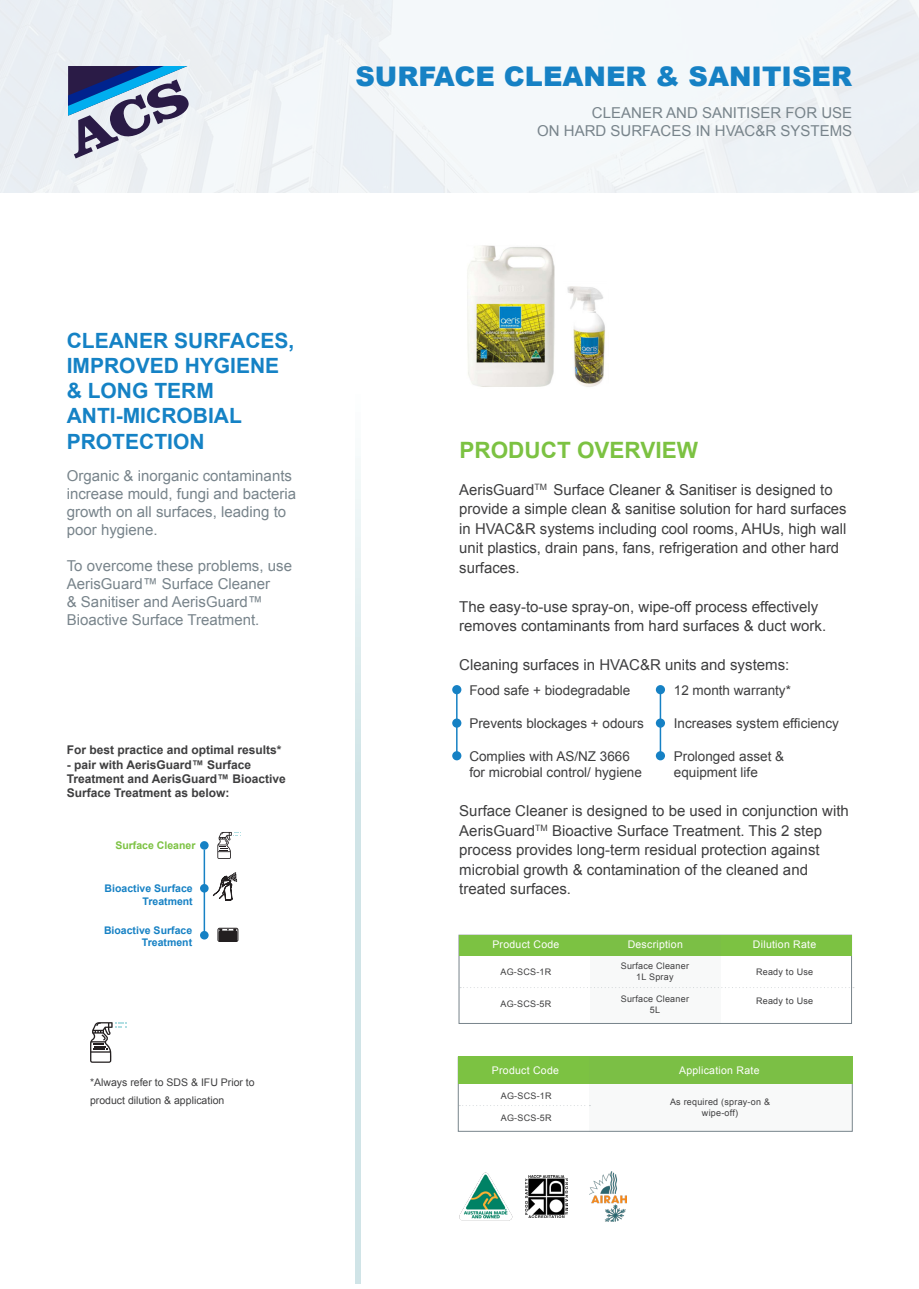
<style>
.page{position:relative;width:919px;height:1289px;background:#fff}
.page>*{position:absolute;margin:0;border:0;box-sizing:border-box;transform-origin:0 0}
.t1{font:900 27px "Arial";color:#1681c4}
.t2{font:700 22.5px "Arial";color:#7cc242}
.t3{font:700 21px/25.2px "Arial";color:#1582c5}
.t4{font:15px/19.5px "Arial";color:#3e3e3f}
.t5{font:15px/18px "Arial";color:#78848b}
.t6{font:13.5px/16.5px "Arial";color:#3e3e3f}
.t7{font:700 12px/14.4px "Arial";color:#3e3e3f}
.t8{font:10.5px "Arial";letter-spacing:.025em;color:#fff}
.t9{font:10.5px/18px "Arial";color:#3e3e3f}
.t10{font:700 10.5px/12.6px "Arial";color:#1681c4;text-align:right}
.t11{font:700 10.5px "Arial";color:#7cc242}
.t12{font:9px/10.8px "Arial";letter-spacing:.025em;color:#3e3e3f;text-align:center}
</style>
<div class="page">
<svg style="left:356px;top:466px;width:4px;height:817px;background:#d6e8ea"></svg>
<img style="left:459px;top:1172px;width:54px;height:48px">
<img style="left:589px;top:1171px;width:37px;height:50px">
<img style="left:467px;top:245px;width:139px;height:142px">
<div style="left:452px;top:751px;width:9px;height:9px;background:#1681c4;border-radius:50%"></div>
<div style="left:452px;top:718px;width:9px;height:9px;background:#1681c4;border-radius:50%"></div>
<hr style="left:456px;top:689px;width:1px;height:66px;background:#1681c4">
<div style="left:452px;top:685px;width:9px;height:9px;background:#1681c4;border-radius:50%"></div>
<div style="left:655px;top:751px;width:10px;height:9px;background:#1681c4;border-radius:50%"></div>
<svg style="left:655px;top:685px;width:10px;height:9px"></svg>
<hr style="left:659px;top:689px;width:2px;height:64px;background:#1681c4">
<div style="left:459px;top:935px;width:392px;height:21px;background:#7cc242"></div>
<svg style="left:590px;top:1022px;width:130px;height:1px"></svg>
<svg style="left:460px;top:987px;width:394px;height:1px"></svg>
<div style="left:458px;top:1056px;width:394px;height:27px;background:#7cc242"></div>
<svg style="left:589px;top:1083px;width:263px;height:48px"></svg>
<svg style="left:459px;top:1104px;width:131px;height:2px"></svg>
<svg style="left:90px;top:1022px;width:37px;height:40px"></svg>
<hr style="left:203px;top:849px;width:2px;height:87px;background:#1681c4">
<div style="left:200px;top:841px;width:8px;height:8px;background:#1681c4;border-radius:50%"></div>
<div style="left:200px;top:930px;width:8px;height:9px;background:#1681c4;border-radius:50%"></div>
<div style="left:200px;top:884px;width:8px;height:8px;background:#1681c4;border-radius:50%"></div>
<svg style="left:217px;top:832px;width:24px;height:26px"></svg>
<svg style="left:213px;top:872px;width:24px;height:29px"></svg>
<div style="left:218px;top:928px;width:20px;height:13px;border:1px solid #231f20;border-radius:2px"></div>
<svg style="left:219px;top:928px;width:18px;height:12px"></svg>
<div style="left:655px;top:718px;width:10px;height:9px;background:#1681c4;border-radius:50%"></div>
<img style="left:525px;top:1175px;width:42px;height:42px">
<svg style="left:68px;top:66px;width:121px;height:92px;background:#8697b4"></svg>
<p class="t1" style="left:355px;top:57px;width:498px">SURFACE CLEANER &amp; SANITISER</p>
<p class="t5" style="left:592px;top:104px;width:262px">CLEANER AND SANITISER FOR USE</p>
<p class="t5" style="left:537px;top:122px;width:316px">ON HARD SURFACES IN HVAC&amp;R SYSTEMS</p>
<p class="t3" style="left:67px;top:328px;width:229px">CLEANER SURFACES,<br>IMPROVED HYGIENE &amp; LONG TERM<br>ANTI-MICROBIAL<br>PROTECTION</p>
<p class="t5" style="left:67px;top:467px;width:227px">Organic &amp; inorganic contaminants</p>
<p class="t5" style="left:67px;top:485px;width:231px">increase mould, fungi and bacteria growth on all surfaces, leading to</p>
<p class="t5" style="left:67px;top:521px;width:92px">poor hygiene.</p>
<p class="t5" style="left:67px;top:557px;width:227px">To overcome these problems, use</p>
<p class="t5" style="left:67px;top:575px;width:205px">AerisGuard™ Surface Cleaner</p>
<p class="t5" style="left:67px;top:593px;width:197px">&amp; Sanitiser and AerisGuard™</p>
<p class="t5" style="left:67px;top:611px;width:194px">Bioactive Surface Treatment.</p>
<p class="t7" style="left:67px;top:743px;width:216px">For best practice and optimal results*</p>
<p class="t7" style="left:67px;top:757px;width:220px">- pair with AerisGuard™ Surface<br>Treatment and AerisGuard™ Bioactive<br>Surface Treatment as below:</p>
<p class="t11" style="left:115px;top:838px;width:81px">Surface Cleaner</p>
<p class="t10" style="left:105px;top:882px;width:90px">Bioactive Surface<br>Treatment</p>
<p class="t10" style="left:104px;top:924px;width:90px">Bioactive Surface<br>Treatment</p>
<p class="t9" style="left:90px;top:1073px;width:166px">*Always refer to SDS &amp; IFU Prior to product dilution &amp; application</p>
<h2 class="t2" style="left:459px;top:435px;width:240px">PRODUCT OVERVIEW</h2>
<p class="t4" style="left:459px;top:480px;width:389px">AerisGuard<sup>TM</sup> Surface Cleaner &amp; Sanitiser is designed to provide a simple clean &amp; sanitise solution for hard surfaces in HVAC&amp;R systems including cool rooms, AHUs, high wall unit plastics, drain pans, fans, refrigeration and other hard surfaces.</p>
<p class="t4" style="left:459px;top:597px;width:368px">The easy-to-use spray-on, wipe-off process effectively removes contaminants from hard surfaces &amp; duct work.</p>
<p class="t4" style="left:459px;top:655px;width:331px">Cleaning surfaces in HVAC&amp;R units and systems:</p>
<p class="t6" style="left:469px;top:682px;width:162px">Food safe + biodegradable</p>
<p class="t6" style="left:469px;top:715px;width:176px">Prevents blockages + odours</p>
<p class="t6" style="left:469px;top:748px;width:174px">Complies with AS/NZ 3666 for microbial control/ hygiene</p>
<p class="t6" style="left:673px;top:682px;width:119px">12 month warranty*</p>
<p class="t6" style="left:673px;top:715px;width:167px">Increases system efficiency</p>
<p class="t6" style="left:673px;top:748px;width:112px">Prolonged asset &amp;</p>
<p class="t6" style="left:673px;top:764px;width:86px">equipment life</p>
<p class="t4" style="left:459px;top:801px;width:391px">Surface Cleaner is designed to be used in conjunction with AerisGuard<sup>TM</sup> Bioactive Surface Treatment. This 2 step process provides long-term residual protection against microbial growth &amp; contamination of the cleaned and treated surfaces.</p>
<p class="t8" style="left:492px;top:937px;width:69px">Product Code</p>
<p class="t8" style="left:627px;top:937px;width:57px">Description</p>
<p class="t8" style="left:753px;top:937px;width:65px">Dilution Rate</p>
<p class="t12" style="left:620px;top:960px;width:70px">Surface Cleaner</p>
<p class="t12" style="left:636px;top:971px;width:39px">1L Spray</p>
<p class="t12" style="left:500px;top:966px;width:52px">AG-SCS-1R</p>
<p class="t12" style="left:756px;top:966px;width:58px">Ready to Use</p>
<p class="t12" style="left:756px;top:995px;width:58px">Ready to Use</p>
<p class="t12" style="left:620px;top:993px;width:70px">Surface Cleaner</p>
<p class="t12" style="left:650px;top:1004px;width:12px">5L</p>
<p class="t12" style="left:500px;top:998px;width:52px">AG-SCS-5R</p>
<p class="t8" style="left:492px;top:1063px;width:69px">Product Code</p>
<p class="t8" style="left:679px;top:1063px;width:82px">Application Rate</p>
<p class="t12" style="left:670px;top:1096px;width:101px">As required (spray-on &amp; wipe-off)</p>
<p class="t12" style="left:501px;top:1112px;width:52px">AG-SCS-5R</p>
<p class="t12" style="left:501px;top:1090px;width:52px">AG-SCS-1R</p>
</div>
